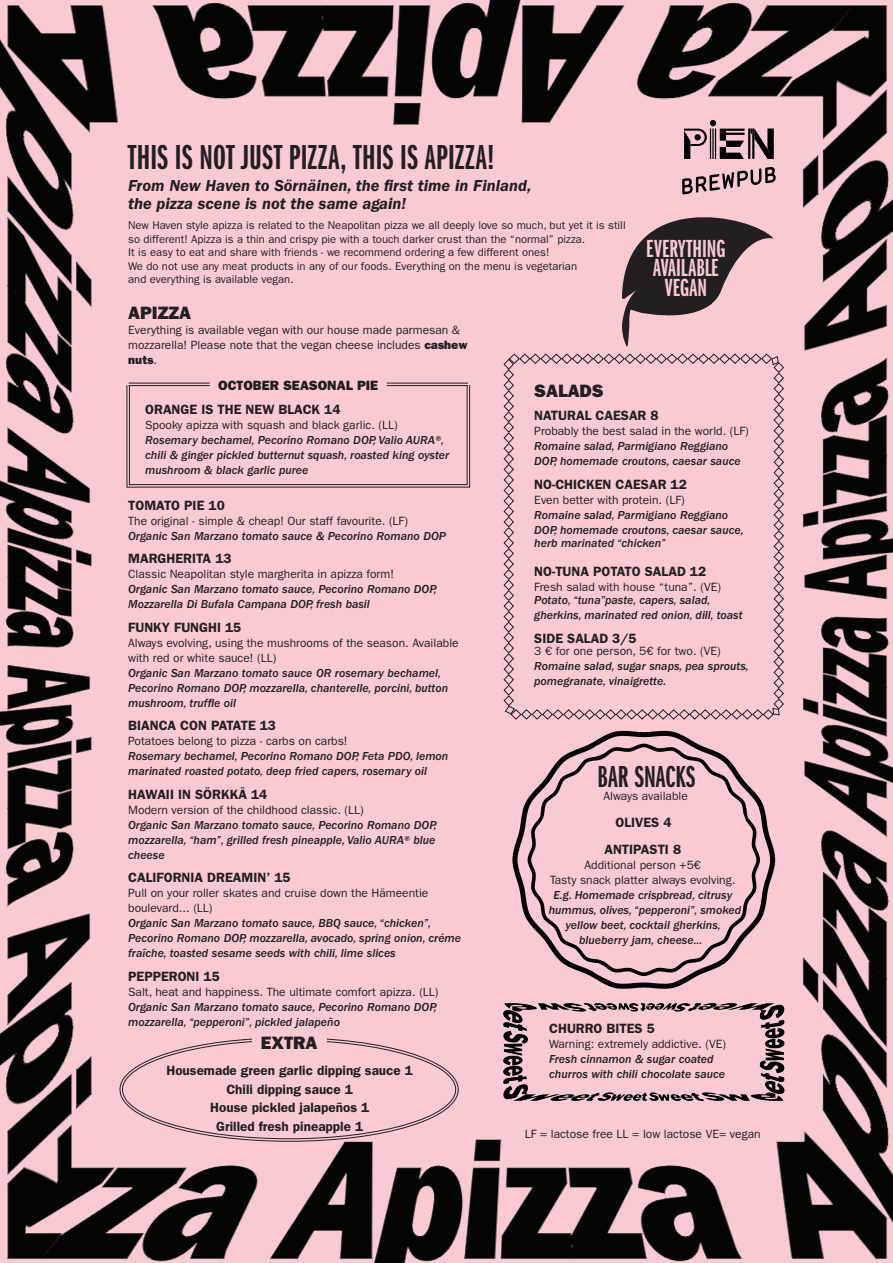
<style>
.page{position:relative;width:893px;height:1263px;background:#fff}
.page>*{position:absolute;margin:0;border:0;box-sizing:border-box;transform-origin:0 0}
.t1{font:36px "ITC Franklin Gothic Std Dm X Cp";letter-spacing:.01em;color:#231f20}
.t2{font:31.5px "Franklin Gothic URW Ext Com D Dem";letter-spacing:.005em;color:#231f20}
.t3{font:25.65px/19.2px "Franklin Gothic URW Ext Com D Dem";color:#f9cad2;text-align:center}
.t4{font:18px "ITC Franklin Gothic Std Hvy";color:#231f20}
.t5{font:italic 600 16.5px/18px "ITC Franklin Gothic Std";color:#231f20}
.t6{font:600 13.5px/18.5px "ITC Franklin Gothic Std";color:#231f20;text-align:center}
.t7{font:13.5px "ITC Franklin Gothic Std Hvy";color:#231f20}
.t8{font:12px/15px "ITC Franklin Gothic Std Med It";color:#231f20}
.t9{font:12px/15px "ITC Franklin Gothic Std";color:#231f20}
.t10{font:12px "ITC Franklin Gothic Std Hvy";color:#231f20}
.t11{font:11.25px/13.5px "ITC Franklin Gothic Std";color:#231f20}
.s1{font-family:"ITC Franklin Gothic Std Hvy"}
.s2{font-family:"ITC Franklin Gothic Std"}
</style>
<div class="page">
<img style="left:0;top:0;width:893px;height:1263px">
<svg style="left:622px;top:167px;width:154px;height:180px;background:#a7898e"></svg>
<svg style="left:684px;top:120px;width:90px;height:39px;background:#9c7e83"></svg>
<div style="left:252px;top:1028px;width:74px;height:29px;background:#f9cad2"></div>
<hr style="left:129px;top:383px;width:339px;height:1px;background:#231f20">
<div style="left:210px;top:377px;width:177px;height:15px;background:#f9cad2"></div>
<div style="left:126px;top:385px;width:344px;height:103px;background:#f9cad2"></div>
<div style="left:129px;top:385px;width:338px;height:100px;border:1px solid #231f20"></div>
<div style="left:503px;top:353px;width:282px;height:367px;background:#f9cad2"></div>
<svg style="left:512px;top:730px;width:263px;height:259px;background:#e0b6bd"></svg>
<img style="left:496px;top:1000px;width:295px;height:104px">
<h1 class="t1" style="left:128px;top:138px;width:368px">THIS IS NOT JUST PIZZA, THIS IS APIZZA!</h1>
<h3 class="t5" style="left:128px;top:177px;width:405px">From New Haven to Sörnäinen, the first time in Finland, the pizza scene is not the same again!</h3>
<p class="t11" style="left:128px;top:219px;width:499px">New Haven style apizza is related to the Neapolitan pizza we all deeply love so much, but yet it is still so different! Apizza is a thin and crispy pie with a touch darker crust than the “normal” pizza.<br>It is easy to eat and share with friends - we recommend ordering a few different ones!<br>We do not use any meat products in any of our foods. Everything on the menu is vegetarian<br>and everything is available vegan.</p>
<h3 class="t3" style="left:646px;top:239px;width:81px">EVERYTHING<br>AVAILABLE<br>VEGAN</h3>
<h3 class="t4" style="left:128px;top:303px;width:64px">APIZZA</h3>
<p class="t9" style="left:128px;top:323px;width:341px">Everything is available vegan with our house made parmesan &amp; mozzarella! Please note that the vegan cheese includes <span class="s1">cashew</span></p>
<p class="t10" style="left:128px;top:353px;width:31px">nuts<span class="s2">.</span></p>
<p class="t7" style="left:218px;top:377px;width:162px">OCTOBER SEASONAL PIE</p>
<p class="t6" style="left:145px;top:400px;width:197px">ORANGE IS THE NEW BLACK 14</p>
<p class="t9" style="left:145px;top:417px;width:254px">Spooky apizza with squash and black garlic. (LL)</p>
<p class="t8" style="left:145px;top:432px;width:306px">Rosemary bechamel, Pecorino Romano DOP, Valio AURA®, chili &amp; ginger pickled butternut squash, roasted king oyster mushroom &amp; black garlic puree</p>
<p class="t6" style="left:128px;top:496px;width:98px">TOMATO PIE 10</p>
<p class="t9" style="left:128px;top:513px;width:281px">The original - simple &amp; cheap! Our staff favourite. (LF)</p>
<p class="t8" style="left:128px;top:528px;width:319px">Organic San Marzano tomato sauce &amp; Pecorino Romano DOP</p>
<p class="t6" style="left:128px;top:549px;width:105px">MARGHERITA 13</p>
<p class="t9" style="left:128px;top:567px;width:267px">Classic Neapolitan style margherita in apizza form!</p>
<p class="t8" style="left:128px;top:582px;width:310px">Organic San Marzano tomato sauce, Pecorino Romano DOP,<br>Mozzarella Di Bufala Campana DOP, fresh basil</p>
<p class="t6" style="left:128px;top:618px;width:115px">FUNKY FUNGHI 15</p>
<p class="t9" style="left:128px;top:635px;width:332px">Always evolving, using the mushrooms of the season. Available with red or white sauce! (LL)</p>
<p class="t8" style="left:128px;top:665px;width:321px">Organic San Marzano tomato sauce OR rosemary bechamel,<br>Pecorino Romano DOP, mozzarella, chanterelle, porcini, button mushroom, truffle oil</p>
<p class="t6" style="left:128px;top:716px;width:149px">BIANCA CON PATATE 13</p>
<p class="t9" style="left:128px;top:734px;width:221px">Potatoes belong to pizza - carbs on carbs!</p>
<p class="t8" style="left:128px;top:749px;width:322px">Rosemary bechamel, Pecorino Romano DOP, Feta PDO, lemon marinated roasted potato, deep fried capers, rosemary oil</p>
<p class="t6" style="left:128px;top:785px;width:141px">HAWAII IN SÖRKKÄ 14</p>
<p class="t9" style="left:128px;top:802px;width:237px">Modern version of the childhood classic. (LL)</p>
<p class="t8" style="left:128px;top:817px;width:310px">Organic San Marzano tomato sauce, Pecorino Romano DOP, mozzarella, “ham”, grilled fresh pineapple, Valio AURA® blue cheese</p>
<p class="t6" style="left:128px;top:868px;width:164px">CALIFORNIA DREAMIN’ 15</p>
<p class="t9" style="left:128px;top:886px;width:302px">Pull on your roller skates and cruise down the Hämeentie boulevard... (LL)</p>
<p class="t8" style="left:128px;top:916px;width:334px">Organic San Marzano tomato sauce, BBQ sauce, “chicken”,<br>Pecorino Romano DOP, mozzarella, avocado, spring onion, créme fraîche, toasted sesame seeds with chili, lime slices</p>
<p class="t6" style="left:128px;top:967px;width:93px">PEPPERONI 15</p>
<p class="t9" style="left:128px;top:984px;width:312px">Salt, heat and happiness. The ultimate comfort apizza. (LL)</p>
<p class="t8" style="left:128px;top:999px;width:310px">Organic San Marzano tomato sauce, Pecorino Romano DOP, mozzarella, “pepperoni”, pickled jalapeño</p>
<p class="t6" style="left:166px;top:1061px;width:248px">Housemade green garlic dipping sauce 1<br>Chili dipping sauce 1<br>House pickled jalapeños 1<br>Grilled fresh pineapple 1</p>
<h3 class="t4" style="left:261px;top:1032px;width:58px">EXTRA</h3>
<h3 class="t4" style="left:534px;top:380px;width:71px">SALADS</h3>
<p class="t6" style="left:534px;top:406px;width:126px">NATURAL CAESAR 8</p>
<p class="t9" style="left:534px;top:424px;width:216px">Probably the best salad in the world. (LF)</p>
<p class="t8" style="left:534px;top:439px;width:208px">Romaine salad, Parmigiano Reggiano<br>DOP, homemade croutons, caesar sauce</p>
<p class="t6" style="left:534px;top:475px;width:154px">NO-CHICKEN CAESAR 12</p>
<p class="t9" style="left:534px;top:492px;width:152px">Even better with protein. (LF)</p>
<p class="t8" style="left:534px;top:507px;width:211px">Romaine salad, Parmigiano Reggiano<br>DOP, homemade croutons, caesar sauce,</p>
<p class="t8" style="left:534px;top:536px;width:133px">herb marinated “chicken”</p>
<p class="t6" style="left:534px;top:562px;width:173px">NO-TUNA POTATO SALAD 12</p>
<p class="t9" style="left:534px;top:579px;width:188px">Fresh salad with house “tuna”. (VE)</p>
<p class="t8" style="left:534px;top:593px;width:210px">Potato, “tuna”paste, capers, salad, gherkins, marinated red onion, dill, toast</p>
<p class="t6" style="left:534px;top:629px;width:104px">SIDE SALAD 3/5</p>
<p class="t9" style="left:534px;top:644px;width:188px">3 € for one person, 5€ for two. (VE)</p>
<p class="t8" style="left:534px;top:659px;width:216px">Romaine salad, sugar snaps, pea sprouts, pomegranate, vinaigrette.</p>
<h2 class="t2" style="left:597px;top:759px;width:99px">BAR SNACKS</h2>
<p class="t9" style="left:604px;top:789px;width:86px">Always available</p>
<p class="t6" style="left:604px;top:809px;width:78px;line-height:27px">OLIVES 4<br>ANTIPASTI 8</p>
<p class="t9" style="left:550px;top:858px;width:187px;text-align:center">Additional person +5€<br>Tasty snack platter always evolving.</p>
<p class="t8" style="left:553px;top:888px;width:180px">E.g. Homemade crispbread, citrusy</p>
<p class="t8" style="left:549px;top:903px;width:194px">hummus, olives, “pepperoni”, smoked</p>
<p class="t8" style="left:565px;top:918px;width:157px">yellow beet, cocktail gherkins,</p>
<p class="t8" style="left:579px;top:933px;width:125px">blueberry jam, cheese...</p>
<p class="t6" style="left:549px;top:1019px;width:107px">CHURRO BITES 5</p>
<p class="t9" style="left:549px;top:1036px;width:178px">Warning: extremely addictive. (VE)</p>
<p class="t8" style="left:549px;top:1052px;width:177px">Fresh cinnamon &amp; sugar coated churros with chili chocolate sauce</p>
<p class="t9" style="left:525px;top:1127px;width:237px">LF = lactose free LL = low lactose VE= vegan</p>
</div>
